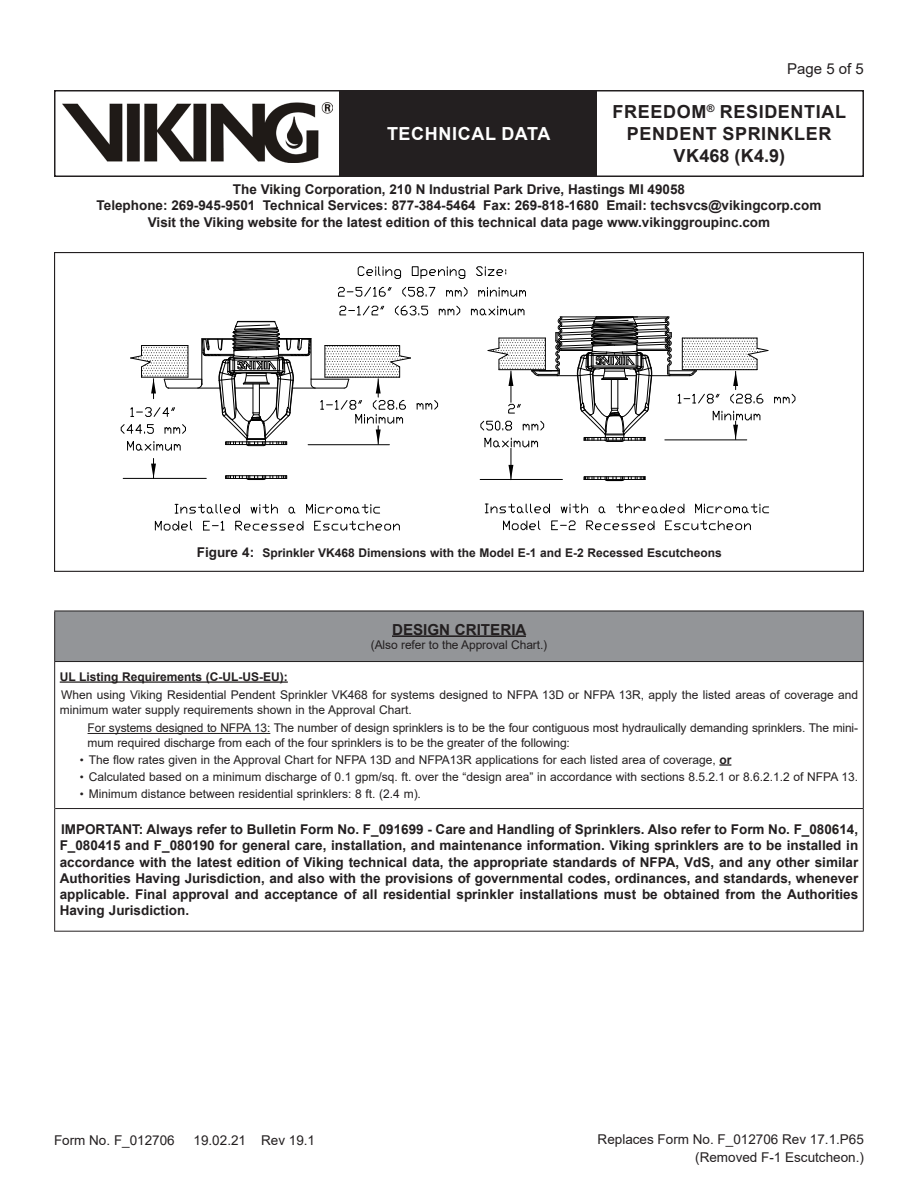
<style>
.page{position:relative;width:918px;height:1188px;background:#fff}
.page>*{position:absolute;margin:0;border:0;box-sizing:border-box;transform-origin:0 0}
.t1{font:700 18px/21.6px "Arial";letter-spacing:.035em;color:#231f20;text-align:center}
.t2{font:700 18px "Arial";letter-spacing:.035em;color:#fff}
.Table_Text_Bold{font:700 15.15px "Arial";color:#231f20}
.t3{font:15px "Arial";color:#231f20}
.Body_Text_2{font:700 13.5px/16.2px "Arial";color:#231f20;text-align:center}
.Right_Page_Number{font:13.5px "Arial";color:#231f20}
.Body_Text{font:12px/14.4px "Arial";color:#231f20}
.Body_Text_2-2{font:12px/14.4px "Arial";color:#231f20}
.Center_-_Bold{font:700 12px "Arial";color:#231f20}
.Lettered_List{font:700 12px "Arial";color:#231f20}
.Table_Text_Bold-2{font:12px "Arial";letter-spacing:-.01em;color:#231f20}
.s1{font-size:13.5px}
.s2{font-size:11.4px}
.s3{font-weight:700}
</style>
<div class="page">
<div style="left:54px;top:90px;width:810px;height:87px;border:2px solid #231f20"></div>
<div style="left:340px;top:91px;width:257px;height:85px;background:#231f20"></div>
<img style="left:63px;top:102px;width:269px;height:60px">
<hr style="left:123px;top:478px;width:83px;height:1px;background:#000">
<hr style="left:164px;top:379px;width:38px;height:1px;background:#000">
<svg style="left:151px;top:458px;width:5px;height:20px"></svg>
<hr style="left:188px;top:346px;width:1px;height:31px;background:#000">
<svg style="left:130px;top:345px;width:58px;height:54px"></svg>
<svg style="left:130px;top:407px;width:45px;height:10px"></svg>
<svg style="left:121px;top:424px;width:65px;height:27px"></svg>
<svg style="left:155px;top:503px;width:245px;height:28px"></svg>
<svg style="left:358px;top:266px;width:43px;height:13px"></svg>
<div style="left:412px;top:267px;width:6px;height:9px;border:1px solid #000"></div>
<svg style="left:420px;top:267px;width:45px;height:12px"></svg>
<svg style="left:476px;top:266px;width:31px;height:10px"></svg>
<svg style="left:338px;top:286px;width:54px;height:11px"></svg>
<svg style="left:402px;top:287px;width:34px;height:10px"></svg>
<svg style="left:446px;top:287px;width:22px;height:10px"></svg>
<svg style="left:478px;top:287px;width:48px;height:10px"></svg>
<hr style="left:168px;top:388px;width:53px;height:1px;background:#000">
<hr style="left:511px;top:448px;width:1px;height:32px;background:#000">
<svg style="left:508px;top:465px;width:5px;height:14px"></svg>
<svg style="left:485px;top:503px;width:284px;height:27px"></svg>
<hr style="left:480px;top:479px;width:82px;height:1px;background:#000">
<svg style="left:225px;top:475px;width:62px;height:5px"></svg>
<svg style="left:584px;top:476px;width:62px;height:5px"></svg>
<svg style="left:197px;top:305px;width:263px;height:142px"></svg>
<svg style="left:471px;top:306px;width:324px;height:142px"></svg>
<div style="left:55px;top:611px;width:808px;height:51px;background:#939598"></div>
<hr style="left:54px;top:611px;width:810px;height:1px;background:#231f20">
<hr style="left:863px;top:611px;width:1px;height:50px;background:#231f20">
<hr style="left:54px;top:661px;width:810px;height:1px;background:#231f20">
<hr style="left:863px;top:662px;width:1px;height:146px;background:#231f20">
<hr style="left:55px;top:808px;width:809px;height:1px;background:#231f20">
<hr style="left:863px;top:809px;width:1px;height:122px;background:#231f20">
<hr style="left:54px;top:931px;width:810px;height:1px;background:#231f20">
<hr style="left:54px;top:662px;width:1px;height:147px;background:#231f20">
<hr style="left:54px;top:809px;width:1px;height:122px;background:#231f20">
<hr style="left:54px;top:611px;width:1px;height:50px;background:#231f20">
<hr style="left:392px;top:635px;width:134px;height:2px;background:#231f20">
<hr style="left:60px;top:681px;width:228px;height:2px;background:#231f20">
<hr style="left:88px;top:733px;width:182px;height:1px;background:#231f20">
<svg style="left:719px;top:764px;width:12px;height:2px"></svg>
<h1 class="t2" style="left:387px;top:121px;width:165px">TECHNICAL DATA</h1>
<p class="t3" style="left:787px;top:59px;width:78px">Page 5 of 5</p>
<h1 class="t1" style="left:613px;top:102px;width:235px">FREEDOM<sup>®</sup> RESIDENTIAL<br>PENDENT SPRINKLER<br>VK468 (K4.9)</h1>
<p class="Body_Text_2" style="left:97px;top:182px;width:726px">The Viking Corporation, 210 N Industrial Park Drive, Hastings MI 49058<br>Telephone: 269-945-9501 Technical Services: 877-384-5464 Fax: 269-818-1680 Email: techsvcs@vikingcorp.com<br>Visit the Viking website for the latest edition of this technical data page www.vikinggroupinc.com</p>
<p class="Center_-_Bold" style="left:197px;top:544px;width:527px"><span class="s1">Figure 4:</span> Sprinkler VK468 Dimensions with the Model E-1 and E-2 Recessed Escutcheons</p>
<p class="Table_Text_Bold" style="left:392px;top:619px;width:136px">DESIGN CRITERIA</p>
<p class="Table_Text_Bold-2" style="left:371px;top:637px;width:178px">(Also refer to the Approval Chart.)</p>
<p class="Lettered_List" style="left:60px;top:668px;width:230px">UL Listing Requirements (C-UL-US-EU):</p>
<p class="Body_Text_2-2" style="left:60px;top:688px;width:800px">When using Viking Residential Pendent Sprinkler VK468 for systems designed to NFPA 13D or NFPA 13R, apply the listed areas of coverage and minimum water supply requirements shown in the Approval Chart.</p>
<p class="Body_Text" style="left:88px;top:721px;width:772px">For systems designed to NFPA 13: The number of design sprinklers is to be the four contiguous most hydraulically demanding sprinklers. The mini&shy;mum required discharge from each of the four sprinklers is to be the greater of the following:</p>
<p class="Body_Text" style="left:80px;top:752px;width:653px"><span class="s2">•</span> The flow rates given in the Approval Chart for NFPA 13D and NFPA13R applications for each listed area of coverage, <span class="s3">or</span></p>
<p class="Body_Text" style="left:80px;top:769px;width:780px"><span class="s2">•</span> Calculated based on a minimum discharge of 0.1 gpm/sq. ft. over the “design area” in accordance with sections 8.5.2.1 or 8.6.2.1.2 of NFPA 13.</p>
<p class="Body_Text" style="left:80px;top:787px;width:343px"><span class="s2">•</span> Minimum distance between residential sprinklers: 8 ft. (2.4 m).</p>
<p class="Body_Text_2" style="left:60px;top:822px;width:800px;text-align:justify">IMPORTANT: Always refer to Bulletin Form No. F_091699 - Care and Handling of Sprinklers. Also refer to Form No. F_080614, F_080415 and F_080190 for general care, installation, and maintenance information. Viking sprinklers are to be installed in accordance with the latest edition of Viking technical data, the appropriate standards of NFPA, VdS, and any other similar Authorities Having Jurisdiction, and also with the provisions of governmental codes, ordinances, and standards, whenever applicable. Final approval and acceptance of all residential sprinkler installations must be obtained from the Authorities Having Jurisdiction.</p>
<p class="Right_Page_Number" style="left:54px;top:1131px;width:122px">Form No. F_012706</p>
<p class="Right_Page_Number" style="left:194px;top:1131px;width:123px">19.02.21 Rev 19.1</p>
<p class="Right_Page_Number" style="left:598px;top:1130px;width:268px">Replaces Form No. F_012706 Rev 17.1.P65</p>
<p class="Right_Page_Number" style="left:695px;top:1148px;width:170px">(Removed F-1 Escutcheon.)</p>
</div>
